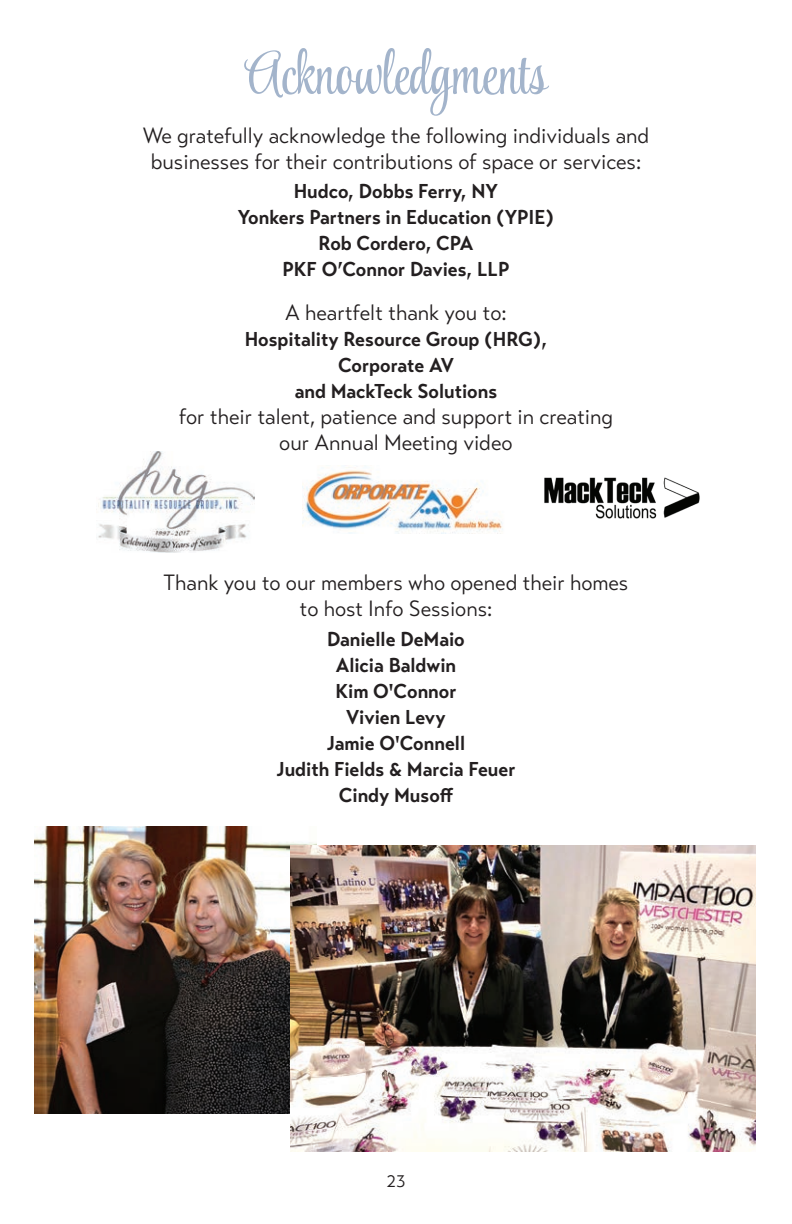
<style>
.page{position:relative;width:792px;height:1224px;background:#fff}
.page>*{position:absolute;margin:0;border:0;box-sizing:border-box;transform-origin:0 0}
.t1{font:60px "Style Pro Script";color:#a3b4cb;scale:.95 1}
.t2{font:22px/26px "Transat Text Standard";color:#231f20;text-align:center;scale:.95 1}
.t3{font:700 20px/26px "Transat Text";color:#231f20;text-align:center;scale:.95 1}
.t4{font:18px "Transat Text Standard";color:#231f20;scale:.95 1}
</style>
<div class="page">
<img style="left:35px;top:827px;width:281px;height:286px">
<img style="left:291px;top:846px;width:465px;height:306px">
<img style="left:98px;top:451px;width:156px;height:102px">
<img style="left:303px;top:466px;width:200px;height:68px">
<img style="left:544px;top:477px;width:156px;height:42px">
<h1 class="t1" style="left:245px;top:38px;width:319px">Acknowledgments</h1>
<p class="t2" style="left:143px;top:123px;width:535px">We gratefully acknowledge the following individuals and businesses for their contributions of space or services:</p>
<p class="t3" style="left:238px;top:178px;width:334px">Hudco, Dobbs Ferry, NY<br>Yonkers Partners in Education (YPIE)<br>Rob Cordero, CPA<br>PKF O’Connor Davies, LLP</p>
<p class="t2" style="left:285px;top:299px;width:235px">A heartfelt thank you to:</p>
<p class="t3" style="left:245px;top:326px;width:320px">Hospitality Resource Group (HRG),<br>Corporate AV<br>and MackTeck Solutions</p>
<p class="t2" style="left:179px;top:403px;width:459px">for their talent, patience and support in creating our Annual Meeting video</p>
<p class="t2" style="left:164px;top:570px;width:491px">Thank you to our members who opened their homes to host Info Sessions:</p>
<p class="t3" style="left:277px;top:627px;width:253px">Danielle DeMaio<br>Alicia Baldwin<br>Kim O'Connor<br>Vivien Levy<br>Jamie O'Connell<br>Judith Fields &amp; Marcia Feuer<br>Cindy Musoff</p>
<p class="t4" style="left:386px;top:1170px;width:22px">23</p>
</div>
